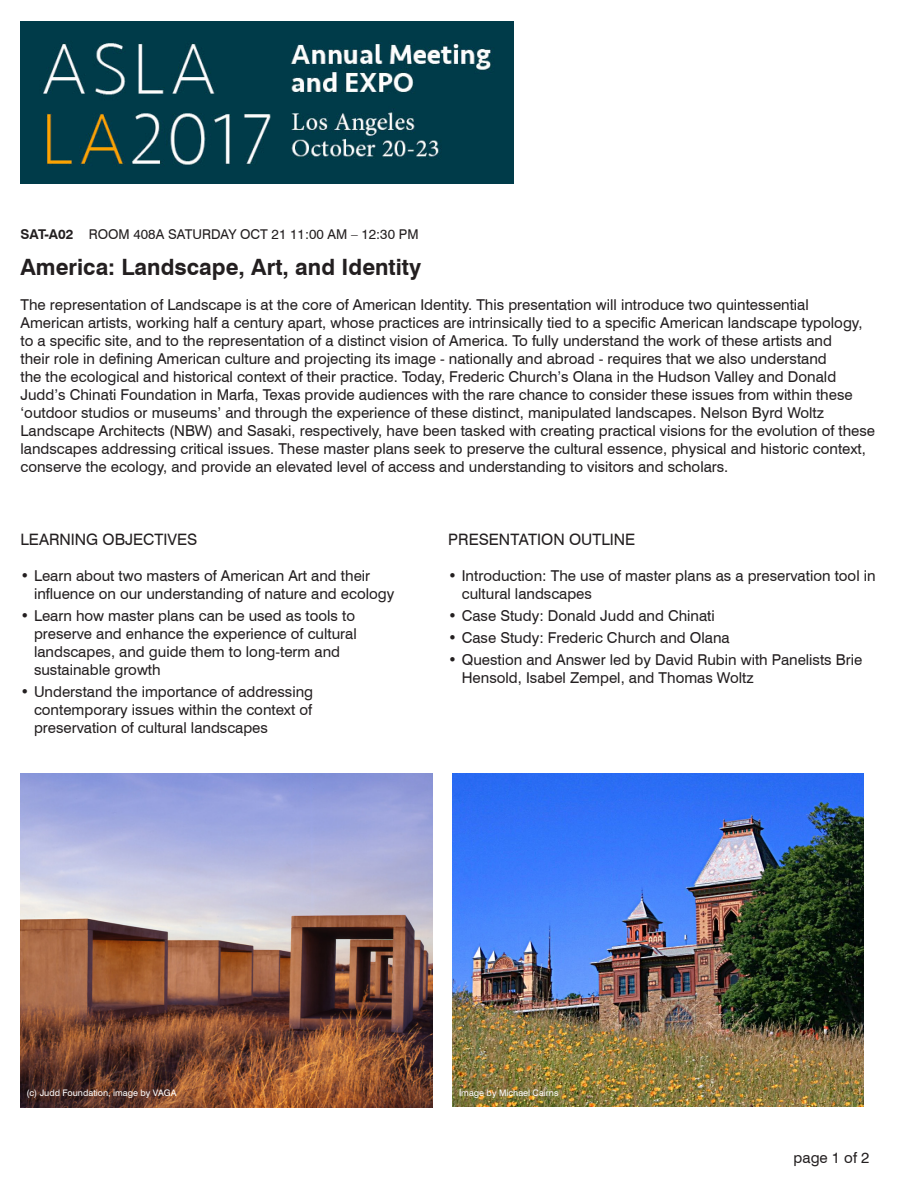
<style>
.page{position:relative;width:918px;height:1188px;background:#fff}
.page>*{position:absolute;margin:0;border:0;box-sizing:border-box;transform-origin:0 0}
.Heading{font:700 22.5px "Swiss 721 BT";color:#231f20}
.heading_2{font:15.75px "Swiss 721 BT";color:#231f20}
.Main_Paragraph_Left{font:15px/18px "Swiss 721 BT";color:#231f20}
.Heading-2{font:13.5px "Swiss 721 BT";color:#231f20}
.body{font:9px "Swiss 721 BT";color:#fff}
.s1{font-weight:700}
</style>
<div class="page">
<img style="left:21px;top:773px;width:411px;height:334px">
<img style="left:452px;top:773px;width:412px;height:334px">
<img style="left:21px;top:22px;width:492px;height:162px">
<p class="Heading-2" style="left:21px;top:226px;width:400px"><span class="s1">SAT-A02</span> ROOM 408A SATURDAY OCT 21 11:00 AM – 12:30 PM</p>
<p class="Heading" style="left:21px;top:253px;width:402px">America: Landscape, Art, and Identity</p>
<p class="Main_Paragraph_Left" style="left:21px;top:296px;width:856px">The representation of Landscape is at the core of American Identity. This presentation will introduce two quintessential American artists, working half a century apart, whose practices are intrinsically tied to a specific American landscape typology, to a specific site, and to the representation of a distinct vision of America. To fully understand the work of these artists and<br>their role in defining American culture and projecting its image - nationally and abroad - requires that we also understand<br>the the ecological and historical context of their practice. Today, Frederic Church’s Olana in the Hudson Valley and Donald Judd’s Chinati Foundation in Marfa, Texas provide audiences with the rare chance to consider these issues from within these ‘outdoor studios or museums’ and through the experience of these distinct, manipulated landscapes. Nelson Byrd Woltz Landscape Architects (NBW) and Sasaki, respectively, have been tasked with creating practical visions for the evolution of these landscapes addressing critical issues. These master plans seek to preserve the cultural essence, physical and historic context, conserve the ecology, and provide an elevated level of access and understanding to visitors and scholars.</p>
<p class="heading_2" style="left:21px;top:529px;width:178px">LEARNING OBJECTIVES</p>
<p class="Main_Paragraph_Left" style="left:34px;top:566px;width:362px;text-indent:-14px">• Learn about two masters of American Art and their influence on our understanding of nature and ecology</p>
<p class="Main_Paragraph_Left" style="left:34px;top:606px;width:324px;text-indent:-14px">• Learn how master plans can be used as tools to preserve and enhance the experience of cultural landscapes, and guide them to long-term and sustainable growth</p>
<p class="Main_Paragraph_Left" style="left:34px;top:683px;width:281px;text-align:justify;text-indent:-14px">• Understand the importance of addressing contemporary issues within the context of preservation of cultural landscapes</p>
<p class="heading_2" style="left:448px;top:529px;width:189px">PRESENTATION OUTLINE</p>
<p class="Main_Paragraph_Left" style="left:462px;top:566px;width:415px;text-indent:-14px">• Introduction: The use of master plans as a preservation tool in cultural landscapes</p>
<p class="Main_Paragraph_Left" style="left:448px;top:606px;width:268px">• Case Study: Donald Judd and Chinati</p>
<p class="Main_Paragraph_Left" style="left:448px;top:629px;width:283px">• Case Study: Frederic Church and Olana</p>
<p class="Main_Paragraph_Left" style="left:462px;top:651px;width:402px;text-indent:-14px">• Question and Answer led by David Rubin with Panelists Brie<br>Hensold, Isabel Zempel, and Thomas Woltz</p>
<p class="body" style="left:27px;top:1087px;width:152px">(c) Judd Foundation, image by VAGA</p>
<p class="body" style="left:459px;top:1087px;width:101px">Image by Michael Cairns</p>
<p class="Main_Paragraph_Left" style="left:794px;top:1148px;width:77px">page 1 of 2</p>
</div>
